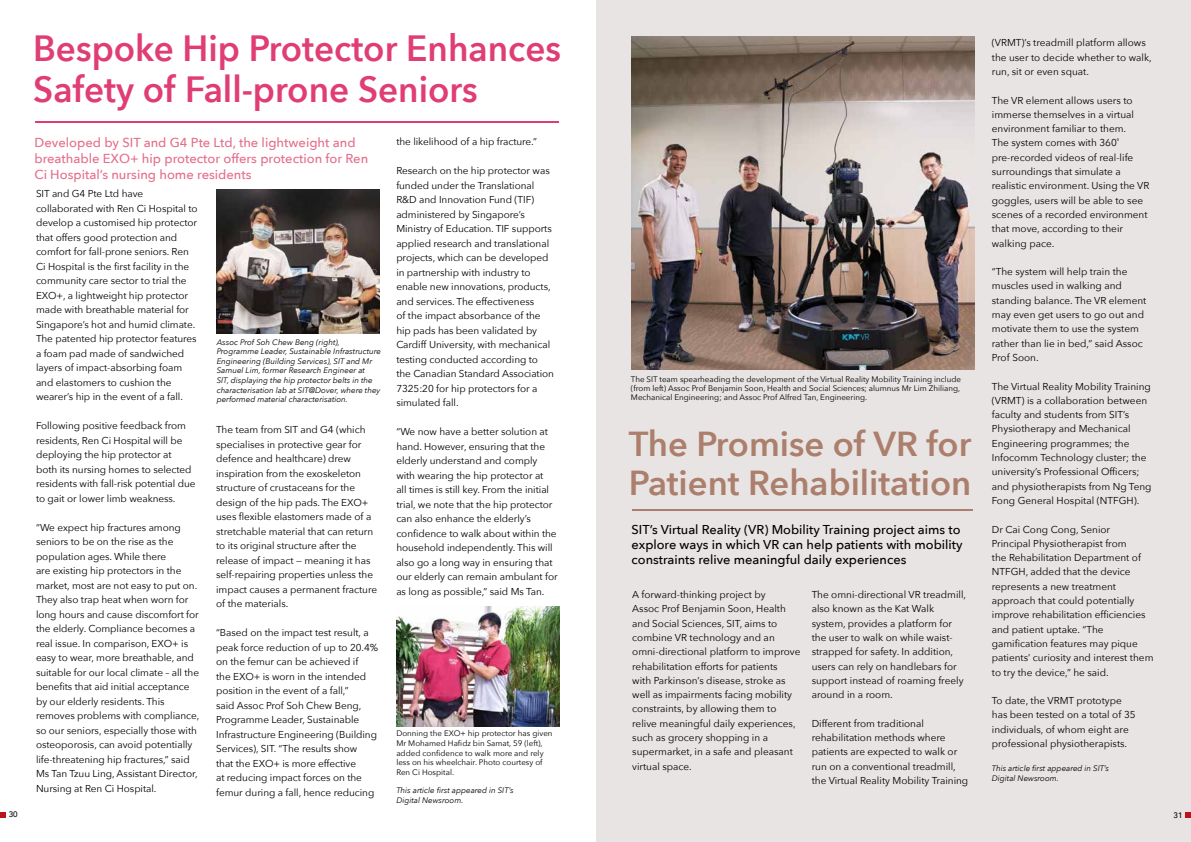
<style>
.page{position:relative;width:1191px;height:842px;background:#fff}
.page>*{position:absolute;margin:0;border:0;box-sizing:border-box;transform-origin:0 0}
.t1{font:600 36.4px/41px "Avenir Next";color:#e03d74;scale:.96 1}
.t2{font:600 34.6px/39px "Avenir Next";color:#ab7f6c}
.t3{font:500 13px/15.6px "Avenir Next";color:#e56e8c}
.t4{font:500 12.8px/15.4px "Avenir Next";color:#000}
.t5{font:10px/14.5px "Avenir Next";letter-spacing:-.005em;color:#000}
.t6{font:8px/9.6px "Avenir Next";color:#000;text-align:justify}
.t7{font:italic 8px/9.6px "Avenir Next";color:#000}
.t8{font:500 8px "Avenir";color:#000}
</style>
<div class="page">
<svg style="left:0;top:812px;width:6px;height:5px"></svg>
<img style="left:216px;top:189px;width:163px;height:144px">
<div style="left:596px;top:0;width:595px;height:842px;background:#e8e4e4"></div>
<img style="left:631px;top:36px;width:343px;height:333px">
<hr style="left:632px;top:510px;width:340px;height:1px;background:#ab7f6c">
<svg style="left:1185px;top:812px;width:6px;height:5px"></svg>
<hr style="left:35px;top:121px;width:524px;height:1px;background:#e03d74">
<img style="left:396px;top:606px;width:163px;height:120px">
<p class="t8" style="left:9px;top:808px;width:10px">30</p>
<h1 class="t1" style="left:33px;top:27px;width:551px">Bespoke Hip Protector Enhances<br>Safety of Fall-prone Seniors</h1>
<h3 class="t3" style="left:34px;top:135px;width:335px">Developed by SIT and G4 Pte Ltd, the lightweight and breathable EXO+ hip protector offers protection for Ren<br>Ci Hospital’s nursing home residents</h3>
<p class="t5" style="left:36px;top:186px;width:163px">SIT and G4 Pte Ltd have collaborated with Ren Ci Hospital to develop a customised hip protector that offers good protection and comfort for fall-prone seniors. Ren Ci Hospital is the first facility in the community care sector to trial the EXO+, a lightweight hip protector made with breathable material for Singapore’s hot and humid climate.<br>The patented hip protector features a foam pad made of sandwiched layers of impact-absorbing foam and elastomers to cushion the wearer’s hip in the event of a fall.</p>
<p class="t5" style="left:36px;top:418px;width:161px">Following positive feedback from residents, Ren Ci Hospital will be deploying the hip protector at<br>both its nursing homes to selected residents with fall-risk potential due to gait or lower limb weakness.</p>
<p class="t5" style="left:36px;top:519px;width:165px">“We expect hip fractures among seniors to be on the rise as the population ages. While there<br>are existing hip protectors in the market, most are not easy to put on.<br>They also trap heat when worn for long hours and cause discomfort for the elderly. Compliance becomes a real issue. In comparison, EXO+ is easy to wear, more breathable, and suitable for our local climate – all the benefits that aid initial acceptance by our elderly residents. This removes problems with compliance, so our seniors, especially those with osteoporosis, can avoid potentially life-threatening hip fractures,” said Ms Tan Tzuu Ling, Assistant Director, Nursing at Ren Ci Hospital.</p>
<p class="t5" style="left:396px;top:134px;width:142px">the likelihood of a hip fracture.”</p>
<p class="t5" style="left:396px;top:163px;width:159px">Research on the hip protector was funded under the Translational<br>R&amp;D and Innovation Fund (TIF) administered by Singapore’s<br>Ministry of Education. TIF supports applied research and translational projects, which can be developed in partnership with industry to enable new innovations, products, and services. The effectiveness<br>of the impact absorbance of the hip pads has been validated by<br>Cardiff University, with mechanical testing conducted according to the Canadian Standard Association<br>7325:20 for hip protectors for a simulated fall.</p>
<p class="t5" style="left:396px;top:424px;width:163px">“We now have a better solution at hand. However, ensuring that the elderly understand and comply with wearing the hip protector at<br>all times is still key. From the initial trial, we note that the hip protector can also enhance the elderly’s confidence to walk about within the household independently. This will also go a long way in ensuring that our elderly can remain ambulant for as long as possible,” said Ms Tan.</p>
<p class="t7" style="left:217px;top:337px;width:166px">Assoc Prof Soh Chew Beng (right), Programme Leader, Sustainable Infrastructure Engineering (Building Services), SIT and Mr Samuel Lim, former Research Engineer at<br>SIT, displaying the hip protector belts in the characterisation lab at SIT@Dover, where they performed material characterisation.</p>
<p class="t5" style="left:216px;top:422px;width:162px">The team from SIT and G4 (which specialises in protective gear for defence and healthcare) drew inspiration from the exoskeleton structure of crustaceans for the design of the hip pads. The EXO+ uses flexible elastomers made of a stretchable material that can return to its original structure after the release of impact — meaning it has self-repairing properties unless the impact causes a permanent fracture of the materials.</p>
<p class="t5" style="left:216px;top:625px;width:163px">“Based on the impact test result, a peak force reduction of up to 20.4% on the femur can be achieved if<br>the EXO+ is worn in the intended position in the event of a fall,”<br>said Assoc Prof Soh Chew Beng,<br>Programme Leader, Sustainable<br>Infrastructure Engineering (Building<br>Services), SIT. “The results show<br>that the EXO+ is more effective<br>at reducing impact forces on the femur during a fall, hence reducing</p>
<p class="t6" style="left:396px;top:728px;width:158px;text-align:left">Donning the EXO+ hip protector has given Mr Mohamed Hafidz bin Samat, 59 (left), added confidence to walk more and rely less on his wheelchair. Photo courtesy of Ren Ci Hospital.</p>
<p class="t7" style="left:396px;top:785px;width:119px">This article first appeared in SIT’s<br>Digital Newsroom.</p>
<p class="t6" style="left:631px;top:374px;width:332px;line-height:9px">The SIT team spearheading the development of the Virtual Reality Mobility Training include (from left) Assoc Prof Benjamin Soon, Health and Social Sciences; alumnus Mr Lim Zhiliang, Mechanical Engineering; and Assoc Prof Alfred Tan, Engineering.</p>
<h2 class="t2" style="left:629px;top:423px;width:344px">The Promise of VR for<br>Patient Rehabilitation</h2>
<p class="t4" style="left:631px;top:521px;width:332px">SIT’s Virtual Reality (VR) Mobility Training project aims to explore ways in which VR can help patients with mobility constraints relive meaningful daily experiences</p>
<p class="t5" style="left:632px;top:587px;width:170px">A forward-thinking project by<br>Assoc Prof Benjamin Soon, Health and Social Sciences, SIT, aims to combine VR technology and an omni-directional platform to improve rehabilitation efforts for patients<br>with Parkinson’s disease, stroke as well as impairments facing mobility constraints, by allowing them to relive meaningful daily experiences, such as grocery shopping in a supermarket, in a safe and pleasant virtual space.</p>
<p class="t5" style="left:811px;top:587px;width:156px">The omni-directional VR treadmill, also known as the Kat Walk system, provides a platform for the user to walk on while waist&shy;strapped for safety. In addition, users can rely on handlebars for support instead of roaming freely around in a room.</p>
<p class="t5" style="left:811px;top:716px;width:158px">Different from traditional rehabilitation methods where patients are expected to walk or run on a conventional treadmill, the Virtual Reality Mobility Training</p>
<p class="t5" style="left:991px;top:35px;width:161px">(VRMT)’s treadmill platform allows the user to decide whether to walk, run, sit or even squat.</p>
<p class="t5" style="left:991px;top:92px;width:159px">The VR element allows users to immerse themselves in a virtual environment familiar to them.<br>The system comes with 360˚ pre-recorded videos of real-life surroundings that simulate a realistic environment. Using the VR goggles, users will be able to see scenes of a recorded environment that move, according to their walking pace.</p>
<p class="t5" style="left:991px;top:264px;width:156px">“The system will help train the muscles used in walking and standing balance. The VR element may even get users to go out and motivate them to use the system rather than lie in bed,” said Assoc<br>Prof Soon.</p>
<p class="t5" style="left:991px;top:378px;width:161px">The Virtual Reality Mobility Training (VRMT) is a collaboration between faculty and students from SIT’s Physiotherapy and Mechanical Engineering programmes; the Infocomm Technology cluster; the university’s Professional Officers; and physiotherapists from Ng Teng Fong General Hospital (NTFGH).</p>
<p class="t5" style="left:991px;top:521px;width:163px">Dr Cai Cong Cong, Senior<br>Principal Physiotherapist from<br>the Rehabilitation Department of<br>NTFGH, added that the device represents a new treatment approach that could potentially improve rehabilitation efficiencies and patient uptake. “The gamification features may pique patients’ curiosity and interest them to try the device,” he said.</p>
<p class="t5" style="left:991px;top:693px;width:145px">To date, the VRMT prototype has been tested on a total of 35 individuals, of whom eight are professional physiotherapists.</p>
<p class="t7" style="left:991px;top:763px;width:119px">This article first appeared in SIT’s<br>Digital Newsroom.</p>
<p class="t8" style="left:1173px;top:808px;width:10px">31</p>
</div>
